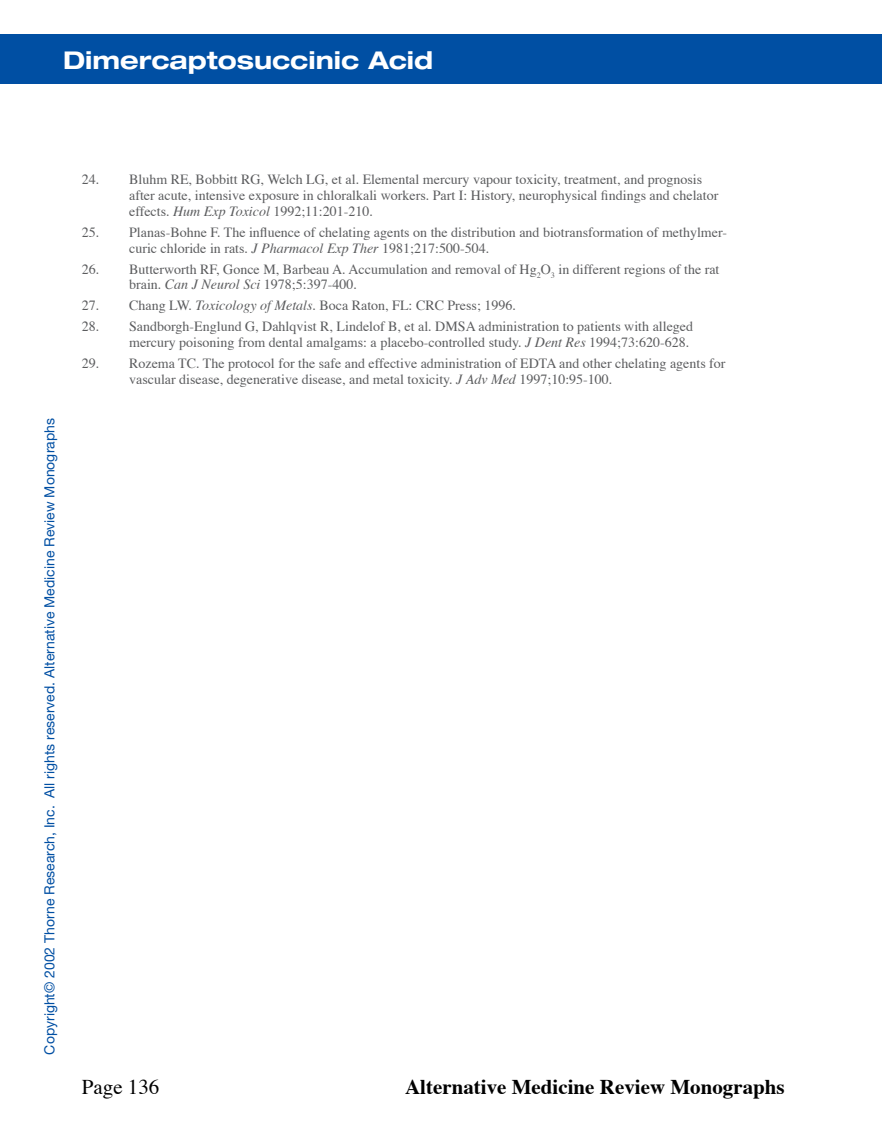
<style>
.page{position:relative;width:882px;height:1134px;background:#fff}
.page>*{position:absolute;margin:0;border:0;box-sizing:border-box;transform-origin:0 0}
.t1{font:700 expanded 24.5px "Helvetica Neue";color:#fff}
.t2{font:700 21px "Times";color:#000}
.t3{font:21px "Times";color:#000}
.t4{font:14px/15.8px "Times";color:#5b5c5e}
.t5{font:14px "Helvetica Neue";color:#004fa3}
.s1{font-style:italic}
</style>
<div class="page">
<div style="left:0;top:34px;width:882px;height:50px;background:#004fa3"></div>
<h1 class="t1" style="left:63px;top:44px;width:372px">Dimercaptosuccinic Acid</h1>
<p class="t5" style="left:41px;top:1055px;width:638px;rotate:-90deg">Copyright© 2002 Thorne Research, Inc. All rights reserved. Alternative Medicine Review Monographs</p>
<p class="t4" style="left:129px;top:171px;width:591px;text-indent:-47px">24. Bluhm RE, Bobbitt RG, Welch LG, et al. Elemental mercury vapour toxicity, treatment, and prognosis after acute, intensive exposure in chloralkali workers. Part I: History, neurophysical findings and chelator effects. <span class="s1">Hum Exp Toxicol</span> 1992;11:201-210.</p>
<p class="t4" style="left:129px;top:223px;width:599px;text-indent:-47px">25. Planas-Bohne F. The influence of chelating agents on the distribution and biotransformation of methylmer&shy;curic chloride in rats. <span class="s1">J Pharmacol Exp Ther</span> 1981;217:500-504.</p>
<p class="t4" style="left:129px;top:260px;width:592px;text-indent:-47px">26. Butterworth RF, Gonce M, Barbeau A. Accumulation and removal of Hg<sub>2</sub>O<sub>3</sub> in different regions of the rat brain. <span class="s1">Can J Neurol Sci</span> 1978;5:397-400.</p>
<p class="t4" style="left:82px;top:297px;width:436px">27. Chang LW. <span class="s1">Toxicology of Metals</span>. Boca Raton, FL: CRC Press; 1996.</p>
<p class="t4" style="left:82px;top:318px;width:613px;text-align:right">28. Sandborgh-Englund G, Dahlqvist R, Lindelof B, et al. DMSA administration to patients with alleged mercury poisoning from dental amalgams: a placebo-controlled study. <span class="s1">J Dent Res</span> 1994;73:620-628.</p>
<p class="t4" style="left:129px;top:354px;width:598px;text-indent:-47px">29. Rozema TC. The protocol for the safe and effective administration of EDTA and other chelating agents for vascular disease, degenerative disease, and metal toxicity. <span class="s1">J Adv Med</span> 1997;10:95-100.</p>
<h2 class="t3" style="left:82px;top:1068px;width:79px">Page 136</h2>
<h2 class="t2" style="left:405px;top:1067px;width:381px">Alternative Medicine Review Monographs</h2>
</div>
